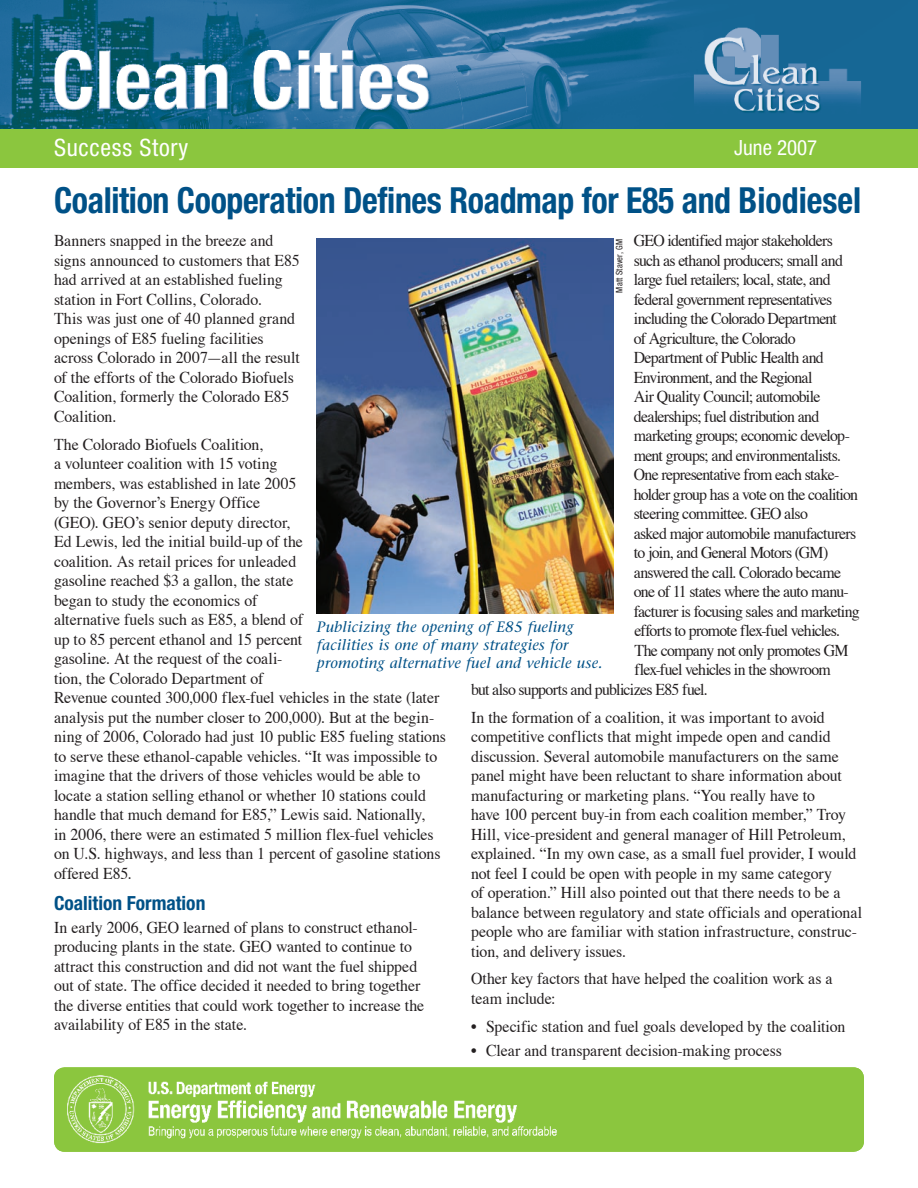
<style>
.page{position:relative;width:918px;height:1188px;background:#fff}
.page>*{position:absolute;margin:0;border:0;box-sizing:border-box;transform-origin:0 0}
.t1{font:700 condensed 36px "Helvetica Neue LT Std";letter-spacing:-.01em;color:#005187;scale:.94 1}
.t2{font:condensed 24px "Helvetica Neue LT Std";letter-spacing:.03em;color:#fff}
.t3{font:condensed 21px "Helvetica Neue LT Std";color:#fff}
.subhd_1{font:700 condensed 19.5px "Helvetica Neue LT Std";color:#005187}
.body_text{font:16.5px/19.5px "Times";letter-spacing:-.01em;color:#231f20;scale:.96 1}
.body_text-2{font:16.5px "Times";letter-spacing:-.045em;color:#231f20;scale:.96 1}
.body_text-3{font:16.5px "Times";letter-spacing:-.05em;color:#231f20;scale:.96 1}
.Bullets{font:16.5px "Times";letter-spacing:-.005em;color:#231f20;scale:.96 1}
.body_text-4{font:16.5px "Times";letter-spacing:-.04em;color:#231f20;scale:.96 1}
.body_text-5{font:16.5px "Times";letter-spacing:-.035em;color:#231f20;scale:.96 1}
.Captions{font:italic 15px/18px "Stone Serif";letter-spacing:.015em;color:#005187}
.photo_credit{font:condensed 9px "Helvetica Neue LT Std";letter-spacing:.03em;color:#231f20;scale:.96 1}
</style>
<div class="page">
<img style="left:0;top:0;width:918px;height:129px">
<div style="left:0;top:129px;width:918px;height:39px;background:#8bc63e"></div>
<img style="left:54px;top:1067px;width:810px;height:85px;border-radius:11px">
<img style="left:317px;top:238px;width:296px;height:376px">
<p class="t2" style="left:54px;top:133px;width:136px">Success Story</p>
<p class="t3" style="left:734px;top:136px;width:85px">June 2007</p>
<p class="t1" style="left:54px;top:179px;width:860px">Coalition Cooperation Defines Roadmap for E85 and Biodiesel</p>
<p class="body_text-2" style="left:634px;top:225px;width:209px">GEO identified major stakeholders</p>
<p class="body_text-2" style="left:634px;top:245px;width:219px">such as ethanol producers; small and</p>
<p class="body_text-2" style="left:634px;top:264px;width:207px">large fuel retailers; local, state, and</p>
<p class="body_text-2" style="left:634px;top:284px;width:208px">federal government representatives</p>
<p class="body_text-2" style="left:634px;top:303px;width:213px">including the Colorado Department</p>
<p class="body_text-2" style="left:634px;top:323px;width:170px">of Agriculture, the Colorado</p>
<p class="body_text-2" style="left:634px;top:342px;width:199px">Department of Public Health and</p>
<p class="body_text-2" style="left:634px;top:362px;width:188px">Environment, and the Regional</p>
<p class="body_text-2" style="left:634px;top:381px;width:196px">Air Quality Council; automobile</p>
<p class="body_text-2" style="left:634px;top:401px;width:195px">dealerships; fuel distribution and</p>
<p class="body_text-3" style="left:634px;top:420px;width:227px">marketing groups; economic develop-</p>
<p class="body_text-2" style="left:634px;top:440px;width:217px">ment groups; and environmentalists.</p>
<p class="body_text-4" style="left:634px;top:459px;width:216px">One representative from each stake-</p>
<p class="body_text-2" style="left:634px;top:479px;width:235px">holder group has a vote on the coalition</p>
<p class="body_text-5" style="left:634px;top:498px;width:183px">steering committee. GEO also</p>
<p class="body_text-2" style="left:634px;top:518px;width:234px">asked major automobile manufacturers</p>
<p class="body_text-2" style="left:634px;top:537px;width:204px">to join, and General Motors (GM)</p>
<p class="body_text-2" style="left:634px;top:557px;width:218px">answered the call. Colorado became</p>
<p class="body_text-2" style="left:634px;top:576px;width:225px">one of 11 states where the auto manu-</p>
<p class="body_text-2" style="left:634px;top:596px;width:237px">facturer is focusing sales and marketing</p>
<p class="body_text-3" style="left:634px;top:615px;width:216px">efforts to promote flex-fuel vehicles.</p>
<p class="body_text-3" style="left:634px;top:635px;width:224px">The company not only promotes GM</p>
<p class="body_text-3" style="left:634px;top:654px;width:206px">flex-fuel vehicles in the showroom</p>
<p class="body_text-2" style="left:471px;top:674px;width:248px">but also supports and publicizes E85 fuel.</p>
<p class="body_text" style="left:471px;top:706px;width:409px">In the formation of a coalition, it was important to avoid competitive conflicts that might impede open and candid discussion. Several automobile manufacturers on the same panel might have been reluctant to share information about manufacturing or marketing plans. “You really have to<br>have 100 percent buy-in from each coalition member,” Troy Hill, vice-president and general manager of Hill Petroleum, explained. “In my own case, as a small fuel provider, I would not feel I could be open with people in my same category<br>of operation.” Hill also pointed out that there needs to be a balance between regulatory and state officials and operational people who are familiar with station infrastructure, construc&shy;tion, and delivery issues.</p>
<p class="body_text" style="left:471px;top:968px;width:378px">Other key factors that have helped the coalition work as a team include:</p>
<p class="Bullets" style="left:471px;top:1011px;width:392px">• Specific station and fuel goals developed by the coalition</p>
<p class="Bullets" style="left:471px;top:1035px;width:325px">• Clear and transparent decision-making process</p>
<p class="body_text" style="left:54px;top:230px;width:257px">Banners snapped in the breeze and signs announced to customers that E85 had arrived at an established fueling station in Fort Collins, Colorado.<br>This was just one of 40 planned grand openings of E85 fueling facilities across Colorado in 2007—all the result of the efforts of the Colorado Biofuels Coalition, formerly the Colorado E85<br>Coalition.</p>
<p class="body_text" style="left:54px;top:433px;width:410px">The Colorado Biofuels Coalition,<br>a volunteer coalition with 15 voting<br>members, was established in late 2005<br>by the Governor’s Energy Office<br>(GEO). GEO’s senior deputy director,<br>Ed Lewis, led the initial build-up of the<br>coalition. As retail prices for unleaded<br>gasoline reached $3 a gallon, the state<br>began to study the economics of<br>alternative fuels such as E85, a blend of<br>up to 85 percent ethanol and 15 percent<br>gasoline. At the request of the coali-<br>tion, the Colorado Department of<br>Revenue counted 300,000 flex-fuel vehicles in the state (later analysis put the number closer to 200,000). But at the begin&shy;ning of 2006, Colorado had just 10 public E85 fueling stations to serve these ethanol-capable vehicles. “It was impossible to imagine that the drivers of those vehicles would be able to locate a station selling ethanol or whether 10 stations could handle that much demand for E85,” Lewis said. Nationally,<br>in 2006, there were an estimated 5 million flex-fuel vehicles on U.S. highways, and less than 1 percent of gasoline stations offered E85.</p>
<p class="subhd_1" style="left:54px;top:892px;width:153px">Coalition Formation</p>
<p class="body_text" style="left:54px;top:916px;width:387px">In early 2006, GEO learned of plans to construct ethanol&shy;producing plants in the state. GEO wanted to continue to attract this construction and did not want the fuel shipped out of state. The office decided it needed to bring together the diverse entities that could work together to increase the availability of E85 in the state.</p>
<p class="photo_credit" style="left:614px;top:293px;width:57px;rotate:-90deg">Matt Staver, GM</p>
<p class="Captions" style="left:317px;top:618px;width:287px">Publicizing the opening of E85 fueling facilities is one of many strategies for promoting alternative fuel and vehicle use.</p>
</div>
